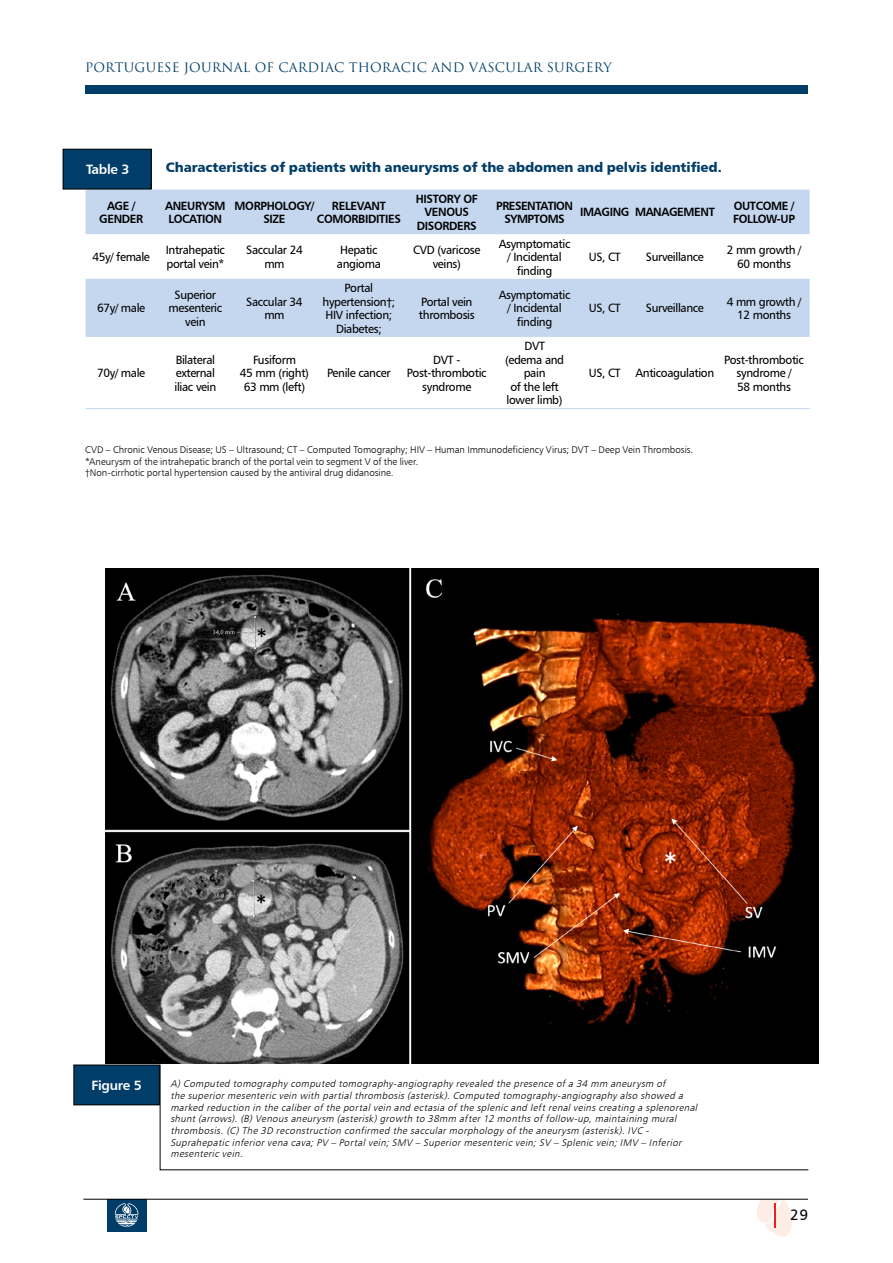
<style>
.page{position:relative;width:893px;height:1263px;background:#fff}
.page>*{position:absolute;margin:0;border:0;box-sizing:border-box;transform-origin:0 0}
.t1{font:15px "Humanist 777 BT Roman B";color:#000}
.t2{font:13.5px "Humanist 777 BT Black B";letter-spacing:-.005em;color:#003d68}
.t3{font:13.5px "Humanist 777 BT Bold B";letter-spacing:-.02em;color:#fff}
.t4{font:12.75px "Trajan Pro 3";letter-spacing:.01em;color:#003d68}
.t5{font:12px/13.5px "Humanist 777 BT Roman B";letter-spacing:-.03em;color:#000;text-align:center}
.t6{font:12px/13.5px "Humanist 777 BT Bold B";letter-spacing:-.03em;color:#000;text-align:center}
.t7{font:italic 9.75px/11.7px "Humanist 777 BT Light B";color:#000}
.t8{font:9.75px/11.7px "Humanist 777 BT Light B";color:#000}
</style>
<div class="page">
<div style="left:107px;top:1199px;width:40px;height:33px;background:#003d68"></div>
<svg style="left:115px;top:1203px;width:23px;height:24px"></svg>
<div style="left:85px;top:85px;width:723px;height:8px;background:#003d68"></div>
<svg style="left:757px;top:1200px;width:35px;height:37px"></svg>
<hr style="left:83px;top:1199px;width:725px;height:1px;background:#000">
<svg style="left:86px;top:190px;width:724px;height:147px;fill:#c4d7ef"></svg>
<hr style="left:86px;top:408px;width:71px;height:1px;background:#c4d7ef">
<hr style="left:157px;top:408px;width:77px;height:1px;background:#c4d7ef">
<hr style="left:234px;top:408px;width:81px;height:1px;background:#c4d7ef">
<hr style="left:315px;top:408px;width:88px;height:1px;background:#c4d7ef">
<hr style="left:403px;top:408px;width:88px;height:1px;background:#c4d7ef">
<hr style="left:491px;top:408px;width:87px;height:1px;background:#c4d7ef">
<hr style="left:578px;top:408px;width:53px;height:1px;background:#c4d7ef">
<hr style="left:631px;top:408px;width:87px;height:1px;background:#c4d7ef">
<hr style="left:718px;top:408px;width:92px;height:1px;background:#c4d7ef">
<div style="left:63px;top:149px;width:88px;height:40px;background:#003d68"></div>
<div style="left:63px;top:149px;width:89px;height:40px;border:1px solid #000"></div>
<img style="left:105px;top:569px;width:713px;height:494px">
<svg style="left:159px;top:1064px;width:650px;height:106px"></svg>
<div style="left:74px;top:1065px;width:85px;height:40px;background:#003d68"></div>
<div style="left:73px;top:1065px;width:87px;height:40px;border:1px solid #000"></div>
<h3 class="t4" style="left:85px;top:59px;width:528px">PORTUGUESE JOURNAL OF CARDIAC THORACIC AND VASCULAR SURGERY</h3>
<h2 class="t3" style="left:86px;top:160px;width:45px">Table 3</h2>
<h2 class="t2" style="left:166px;top:159px;width:557px">Characteristics of patients with aneurysms of the abdomen and pelvis identified.</h2>
<p class="t6" style="left:99px;top:198px;width:46px">AGE /<br>GENDER</p>
<p class="t6" style="left:165px;top:198px;width:62px;text-align:left">ANEURYSM<br>LOCATION</p>
<p class="t6" style="left:235px;top:198px;width:81px">MORPHOLOGY/<br>SIZE</p>
<p class="t6" style="left:317px;top:198px;width:85px">RELEVANT<br>COMORBIDITIES</p>
<p class="t6" style="left:416px;top:192px;width:64px">HISTORY OF<br>VENOUS<br>DISORDERS</p>
<p class="t6" style="left:496px;top:198px;width:78px">PRESENTATION<br>SYMPTOMS</p>
<p class="t6" style="left:580px;top:205px;width:136px">IMAGING MANAGEMENT</p>
<p class="t6" style="left:733px;top:198px;width:63px;text-align:left">OUTCOME /<br>FOLLOW-UP</p>
<p class="t5" style="left:93px;top:250px;width:59px">45y/ female</p>
<p class="t5" style="left:166px;top:243px;width:61px;text-align:left">Intrahepatic portal vein*</p>
<p class="t5" style="left:246px;top:243px;width:58px">Saccular 24 mm</p>
<p class="t5" style="left:337px;top:243px;width:45px;text-align:left">Hepatic angioma</p>
<p class="t5" style="left:413px;top:243px;width:69px">CVD (varicose veins)</p>
<p class="t5" style="left:499px;top:236px;width:73px">Asymptomatic / Incidental finding</p>
<p class="t5" style="left:589px;top:250px;width:34px">US, CT</p>
<p class="t5" style="left:646px;top:250px;width:59px">Surveillance</p>
<p class="t5" style="left:727px;top:243px;width:76px">2 mm growth /<br>60 months</p>
<p class="t5" style="left:97px;top:301px;width:50px">67y/ male</p>
<p class="t5" style="left:97px;top:366px;width:50px">70y/ male</p>
<p class="t5" style="left:169px;top:288px;width:55px">Superior mesenteric vein</p>
<p class="t5" style="left:246px;top:294px;width:58px">Saccular 34 mm</p>
<p class="t5" style="left:174px;top:353px;width:43px;text-align:justify">Bilateral external iliac vein</p>
<p class="t5" style="left:240px;top:353px;width:71px">Fusiform<br>45 mm (right)<br>63 mm (left)</p>
<p class="t5" style="left:323px;top:281px;width:74px">Portal hypertension†;<br>HIV infection;<br>Diabetes;</p>
<p class="t5" style="left:327px;top:366px;width:65px">Penile cancer</p>
<p class="t5" style="left:419px;top:294px;width:57px;text-align:left">Portal vein thrombosis</p>
<p class="t5" style="left:499px;top:288px;width:73px">Asymptomatic / Incidental finding</p>
<p class="t5" style="left:407px;top:353px;width:81px">DVT -<br>Post-thrombotic syndrome</p>
<p class="t5" style="left:505px;top:339px;width:61px">DVT (edema and pain<br>of the left lower limb)</p>
<p class="t5" style="left:589px;top:301px;width:34px">US, CT</p>
<p class="t5" style="left:646px;top:301px;width:59px">Surveillance</p>
<p class="t5" style="left:727px;top:294px;width:76px">4 mm growth /<br>12 months</p>
<p class="t5" style="left:589px;top:366px;width:127px">US, CT Anticoagulation</p>
<p class="t5" style="left:724px;top:353px;width:81px">Post-thrombotic syndrome /<br>58 months</p>
<p class="t8" style="left:85px;top:443px;width:610px">CVD – Chronic Venous Disease; US – Ultrasound; CT – Computed Tomography; HIV – Human Immunodeficiency Virus; DVT – Deep Vein Thrombosis. *Aneurysm of the intrahepatic branch of the portal vein to segment V of the liver.<br>†Non-cirrhotic portal hypertension caused by the antiviral drug didanosine.</p>
<h2 class="t3" style="left:91px;top:1077px;width:52px">Figure 5</h2>
<p class="t7" style="left:170px;top:1078px;width:531px">A) Computed tomography computed tomography-angiography revealed the presence of a 34 mm aneurysm of<br>the superior mesenteric vein with partial thrombosis (asterisk). Computed tomography-angiography also showed a marked reduction in the caliber of the portal vein and ectasia of the splenic and left renal veins creating a splenorenal shunt (arrows). (B) Venous aneurysm (asterisk) growth to 38mm after 12 months of follow-up, maintaining mural thrombosis. (C) The 3D reconstruction confirmed the saccular morphology of the aneurysm (asterisk). IVC - Suprahepatic inferior vena cava; PV – Portal vein; SMV – Superior mesenteric vein; SV – Splenic vein; IMV – Inferior mesenteric vein.</p>
<h1 class="t1" style="left:790px;top:1205px;width:19px">29</h1>
</div>
